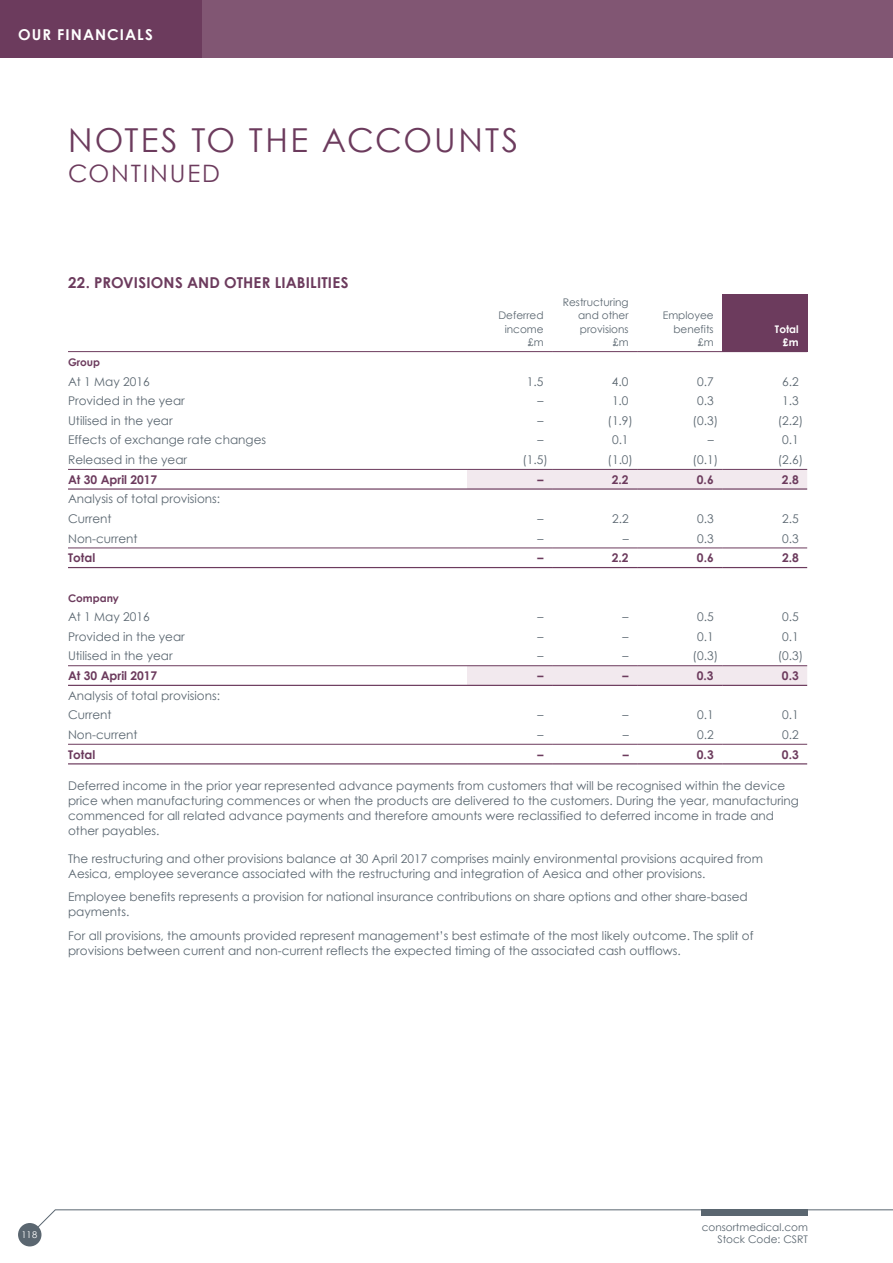
<style>
.page{position:relative;width:893px;height:1263px;background:#fff}
.page>*{position:absolute;margin:0;border:0;box-sizing:border-box;transform-origin:0 0}
.t1{font:33px "Century Gothic";letter-spacing:.07em;color:#6c3b5d}
.t2{font:24px "Century Gothic";letter-spacing:.075em;color:#6c3b5d}
.t3{font:700 15px "Century Gothic";letter-spacing:.015em;color:#6c3b5d}
.t4{font:700 15px "Century Gothic";letter-spacing:.07em;color:#fff}
.t5{font:12px/15px "Century Gothic";color:#5a6670}
.t6{font:700 12px "Century Gothic";color:#6c3b5d}
.t7{font:10.5px/13.5px "Century Gothic";color:#5a6670;text-align:right}
.t8{font:700 10.5px "Century Gothic";color:#6c3b5d}
.t9{font:700 10.5px/13.5px "Century Gothic";color:#fff;text-align:right}
.t10{font:9.3px "Century Gothic";color:#fff}
</style>
<div class="page">
<div style="left:0;top:0;width:893px;height:57px;background:#815673"></div>
<div style="left:0;top:0;width:201px;height:57px;background:#6c3b5d"></div>
<svg style="left:33px;top:1209px;width:860px;height:24px"></svg>
<div style="left:701px;top:1209px;width:107px;height:7px;background:#5a6670"></div>
<div style="left:18px;top:1223px;width:23px;height:23px;background:#5a6670;border-radius:50%"></div>
<div style="left:722px;top:294px;width:85px;height:58px;background:#6c3b5d"></div>
<svg style="left:467px;top:470px;width:340px;height:215px"></svg>
<hr style="left:68px;top:351px;width:399px;height:1px;background:#6c3b5d">
<hr style="left:467px;top:351px;width:85px;height:1px;background:#6c3b5d">
<hr style="left:552px;top:351px;width:85px;height:1px;background:#6c3b5d">
<hr style="left:637px;top:351px;width:85px;height:1px;background:#6c3b5d">
<hr style="left:68px;top:763px;width:399px;height:1px;background:#6c3b5d">
<hr style="left:68px;top:685px;width:399px;height:1px;background:#6c3b5d">
<hr style="left:68px;top:665px;width:399px;height:1px;background:#6c3b5d">
<hr style="left:68px;top:744px;width:399px;height:1px;background:#6c3b5d">
<hr style="left:68px;top:567px;width:399px;height:1px;background:#6c3b5d">
<hr style="left:68px;top:548px;width:399px;height:1px;background:#6c3b5d">
<hr style="left:68px;top:488px;width:399px;height:2px;background:#6c3b5d">
<hr style="left:68px;top:469px;width:399px;height:1px;background:#6c3b5d">
<hr style="left:467px;top:488px;width:85px;height:2px;background:#6c3b5d">
<hr style="left:552px;top:488px;width:85px;height:2px;background:#6c3b5d">
<hr style="left:637px;top:488px;width:85px;height:2px;background:#6c3b5d">
<hr style="left:467px;top:469px;width:85px;height:1px;background:#6c3b5d">
<hr style="left:552px;top:469px;width:85px;height:1px;background:#6c3b5d">
<hr style="left:637px;top:469px;width:85px;height:1px;background:#6c3b5d">
<hr style="left:467px;top:685px;width:85px;height:1px;background:#6c3b5d">
<hr style="left:552px;top:685px;width:85px;height:1px;background:#6c3b5d">
<hr style="left:637px;top:685px;width:85px;height:1px;background:#6c3b5d">
<hr style="left:722px;top:685px;width:85px;height:1px;background:#6c3b5d">
<hr style="left:467px;top:665px;width:85px;height:1px;background:#6c3b5d">
<hr style="left:552px;top:665px;width:85px;height:1px;background:#6c3b5d">
<hr style="left:637px;top:665px;width:85px;height:1px;background:#6c3b5d">
<hr style="left:722px;top:665px;width:85px;height:1px;background:#6c3b5d">
<hr style="left:722px;top:488px;width:85px;height:2px;background:#6c3b5d">
<hr style="left:722px;top:469px;width:85px;height:1px;background:#6c3b5d">
<hr style="left:467px;top:567px;width:85px;height:1px;background:#6c3b5d">
<hr style="left:552px;top:567px;width:85px;height:1px;background:#6c3b5d">
<hr style="left:637px;top:567px;width:85px;height:1px;background:#6c3b5d">
<hr style="left:722px;top:567px;width:85px;height:1px;background:#6c3b5d">
<hr style="left:467px;top:763px;width:85px;height:1px;background:#6c3b5d">
<hr style="left:552px;top:763px;width:85px;height:1px;background:#6c3b5d">
<hr style="left:637px;top:763px;width:85px;height:1px;background:#6c3b5d">
<hr style="left:722px;top:763px;width:85px;height:1px;background:#6c3b5d">
<hr style="left:467px;top:744px;width:85px;height:1px;background:#6c3b5d">
<hr style="left:552px;top:744px;width:85px;height:1px;background:#6c3b5d">
<hr style="left:637px;top:744px;width:85px;height:1px;background:#6c3b5d">
<hr style="left:722px;top:744px;width:85px;height:1px;background:#6c3b5d">
<hr style="left:467px;top:548px;width:85px;height:1px;background:#6c3b5d">
<hr style="left:552px;top:548px;width:85px;height:1px;background:#6c3b5d">
<hr style="left:637px;top:548px;width:85px;height:1px;background:#6c3b5d">
<hr style="left:722px;top:548px;width:85px;height:1px;background:#6c3b5d">
<p class="t4" style="left:18px;top:23px;width:136px">OUR FINANCIALS</p>
<h1 class="t1" style="left:68px;top:117px;width:452px">NOTES TO THE ACCOUNTS</h1>
<h2 class="t2" style="left:68px;top:157px;width:154px">CONTINUED</h2>
<p class="t3" style="left:68px;top:271px;width:282px">22. PROVISIONS AND OTHER LIABILITIES</p>
<p class="t7" style="left:498px;top:309px;width:47px">Deferred income £m</p>
<p class="t7" style="left:563px;top:295px;width:67px">Restructuring and other provisions £m</p>
<p class="t7" style="left:663px;top:309px;width:52px">Employee benefits £m</p>
<p class="t9" style="left:775px;top:322px;width:25px">Total £m</p>
<p class="t8" style="left:68px;top:354px;width:34px">Group</p>
<p class="t5" style="left:68px;top:373px;width:83px">At 1 May 2016</p>
<p class="t5" style="left:527px;top:373px;width:18px">1.5</p>
<p class="t5" style="left:612px;top:373px;width:18px">4.0</p>
<p class="t5" style="left:697px;top:373px;width:18px">0.7</p>
<p class="t5" style="left:782px;top:373px;width:18px">6.2</p>
<p class="t5" style="left:68px;top:393px;width:118px">Provided in the year</p>
<p class="t5" style="left:538px;top:393px;width:7px">–</p>
<p class="t5" style="left:612px;top:393px;width:18px">1.0</p>
<p class="t5" style="left:697px;top:393px;width:18px">0.3</p>
<p class="t5" style="left:782px;top:393px;width:18px">1.3</p>
<p class="t5" style="left:68px;top:413px;width:106px">Utilised in the year</p>
<p class="t5" style="left:538px;top:413px;width:7px">–</p>
<p class="t5" style="left:608px;top:413px;width:27px">(1.9)</p>
<p class="t5" style="left:693px;top:413px;width:27px">(0.3)</p>
<p class="t5" style="left:778px;top:413px;width:27px">(2.2)</p>
<p class="t5" style="left:68px;top:432px;width:200px">Effects of exchange rate changes</p>
<p class="t5" style="left:538px;top:432px;width:7px">–</p>
<p class="t5" style="left:612px;top:432px;width:18px">0.1</p>
<p class="t5" style="left:708px;top:432px;width:7px">–</p>
<p class="t5" style="left:782px;top:432px;width:18px">0.1</p>
<p class="t5" style="left:68px;top:452px;width:121px">Released in the year</p>
<p class="t5" style="left:522px;top:452px;width:27px">(1.5)</p>
<p class="t5" style="left:608px;top:452px;width:27px">(1.0)</p>
<p class="t5" style="left:693px;top:452px;width:27px">(0.1)</p>
<p class="t5" style="left:778px;top:452px;width:27px">(2.6)</p>
<p class="t6" style="left:68px;top:470px;width:91px">At 30 April 2017</p>
<p class="t6" style="left:538px;top:470px;width:7px">–</p>
<p class="t6" style="left:612px;top:470px;width:18px">2.2</p>
<p class="t6" style="left:697px;top:470px;width:18px">0.6</p>
<p class="t6" style="left:782px;top:470px;width:18px">2.8</p>
<p class="t5" style="left:68px;top:489px;width:154px;line-height:19.6px">Analysis of total provisions:<br>Current</p>
<p class="t5" style="left:538px;top:511px;width:7px">–</p>
<p class="t5" style="left:612px;top:511px;width:18px">2.2</p>
<p class="t5" style="left:697px;top:511px;width:18px">0.3</p>
<p class="t5" style="left:782px;top:511px;width:18px">2.5</p>
<p class="t5" style="left:68px;top:531px;width:71px">Non-current</p>
<p class="t5" style="left:538px;top:531px;width:7px">–</p>
<p class="t5" style="left:623px;top:531px;width:7px">–</p>
<p class="t5" style="left:697px;top:531px;width:18px">0.3</p>
<p class="t5" style="left:782px;top:531px;width:18px">0.3</p>
<p class="t6" style="left:68px;top:549px;width:29px">Total</p>
<p class="t6" style="left:538px;top:549px;width:7px">–</p>
<p class="t6" style="left:612px;top:549px;width:18px">2.2</p>
<p class="t6" style="left:697px;top:549px;width:18px">0.6</p>
<p class="t6" style="left:782px;top:549px;width:18px">2.8</p>
<p class="t8" style="left:68px;top:590px;width:53px">Company</p>
<p class="t5" style="left:68px;top:609px;width:83px">At 1 May 2016</p>
<p class="t5" style="left:538px;top:609px;width:7px">–</p>
<p class="t5" style="left:623px;top:609px;width:7px">–</p>
<p class="t5" style="left:697px;top:609px;width:18px">0.5</p>
<p class="t5" style="left:782px;top:609px;width:18px">0.5</p>
<p class="t5" style="left:68px;top:629px;width:118px">Provided in the year</p>
<p class="t5" style="left:538px;top:629px;width:7px">–</p>
<p class="t5" style="left:623px;top:629px;width:7px">–</p>
<p class="t5" style="left:697px;top:629px;width:18px">0.1</p>
<p class="t5" style="left:782px;top:629px;width:18px">0.1</p>
<p class="t5" style="left:68px;top:648px;width:106px">Utilised in the year</p>
<p class="t5" style="left:538px;top:648px;width:7px">–</p>
<p class="t5" style="left:623px;top:648px;width:7px">–</p>
<p class="t5" style="left:693px;top:648px;width:27px">(0.3)</p>
<p class="t5" style="left:778px;top:648px;width:27px">(0.3)</p>
<p class="t6" style="left:68px;top:667px;width:91px">At 30 April 2017</p>
<p class="t6" style="left:538px;top:667px;width:7px">–</p>
<p class="t6" style="left:623px;top:667px;width:7px">–</p>
<p class="t6" style="left:697px;top:667px;width:18px">0.3</p>
<p class="t6" style="left:782px;top:667px;width:18px">0.3</p>
<p class="t5" style="left:68px;top:685px;width:154px;line-height:19.6px">Analysis of total provisions:<br>Current</p>
<p class="t5" style="left:538px;top:707px;width:7px">–</p>
<p class="t5" style="left:623px;top:707px;width:7px">–</p>
<p class="t5" style="left:697px;top:707px;width:18px">0.1</p>
<p class="t5" style="left:782px;top:707px;width:18px">0.1</p>
<p class="t5" style="left:68px;top:727px;width:71px">Non-current</p>
<p class="t5" style="left:538px;top:727px;width:7px">–</p>
<p class="t5" style="left:623px;top:727px;width:7px">–</p>
<p class="t5" style="left:697px;top:727px;width:18px">0.2</p>
<p class="t5" style="left:782px;top:727px;width:18px">0.2</p>
<p class="t6" style="left:68px;top:745px;width:29px">Total</p>
<p class="t6" style="left:538px;top:745px;width:7px">–</p>
<p class="t6" style="left:623px;top:745px;width:7px">–</p>
<p class="t6" style="left:697px;top:745px;width:18px">0.3</p>
<p class="t6" style="left:782px;top:745px;width:18px">0.3</p>
<p class="t5" style="left:68px;top:778px;width:732px">Deferred income in the prior year represented advance payments from customers that will be recognised within the device price when manufacturing commences or when the products are delivered to the customers. During the year, manufacturing commenced for all related advance payments and therefore amounts were reclassified to deferred income in trade and other payables.</p>
<p class="t5" style="left:68px;top:851px;width:696px">The restructuring and other provisions balance at 30 April 2017 comprises mainly environmental provisions acquired from<br>Aesica, employee severance associated with the restructuring and integration of Aesica and other provisions.</p>
<p class="t5" style="left:68px;top:889px;width:681px">Employee benefits represents a provision for national insurance contributions on share options and other share-based payments.</p>
<p class="t5" style="left:68px;top:928px;width:687px">For all provisions, the amounts provided represent management’s best estimate of the most likely outcome. The split of provisions between current and non-current reflects the expected timing of the associated cash outflows.</p>
<p class="t10" style="left:21px;top:1228px;width:17px">118</p>
<p class="t7" style="left:702px;top:1222px;width:108px;line-height:11.2px">consortmedical.com<br>Stock Code: CSRT</p>
</div>
